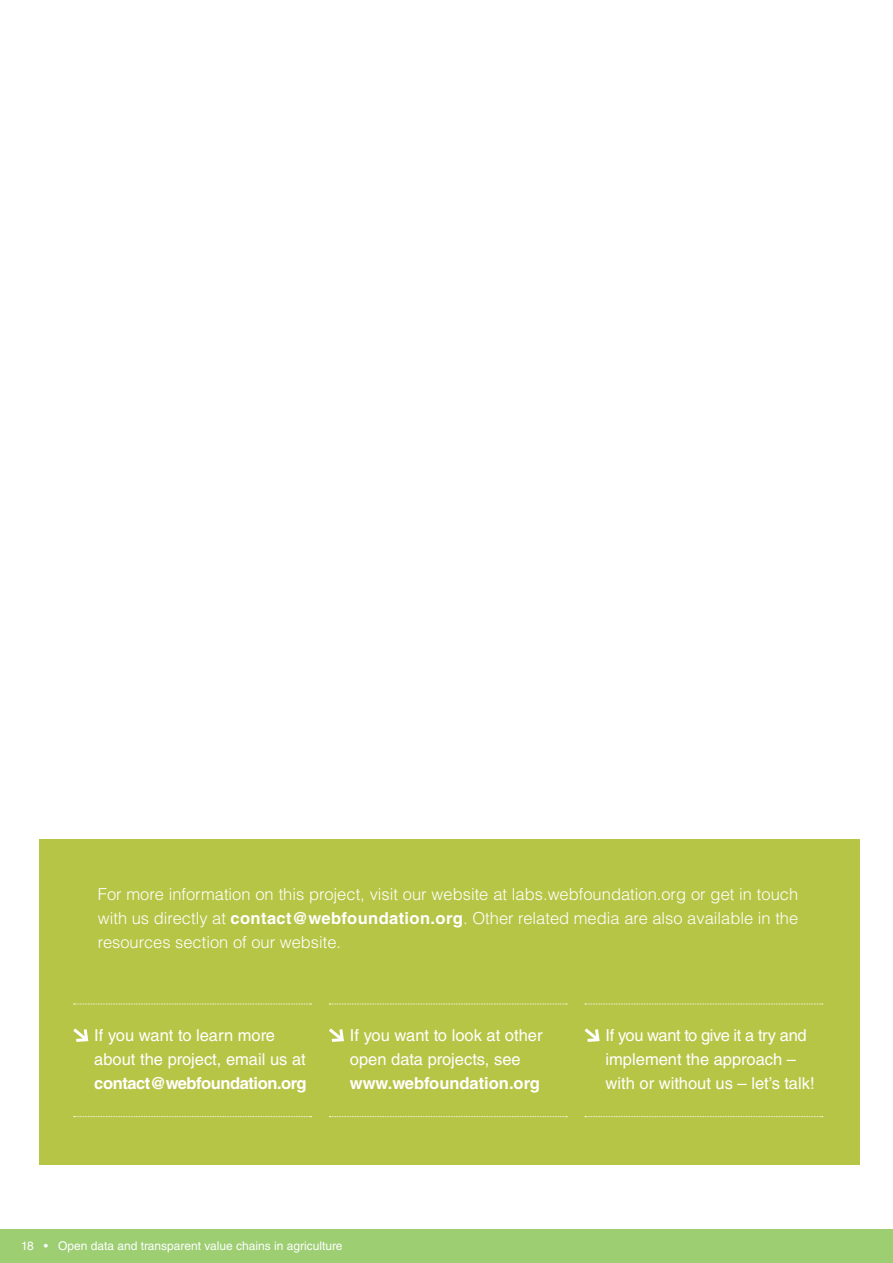
<style>
.page{position:relative;width:893px;height:1263px;background:#fff}
.page>*{position:absolute;margin:0;border:0;box-sizing:border-box;transform-origin:0 0}
.t1{font:300 16.5px/24px "Helvetica LT Std";color:#fff;text-align:justify}
.t2{font:16.5px/24px "Helvetica LT Std";color:#fff}
.t3{font:700 16.5px "Helvetica LT Std";letter-spacing:-.025em;color:#fff}
.t4{font:700 16.5px "Helvetica LT Std";color:#fff}
.t5{font:12px "Helvetica LT Std";color:#fff}
.s1{font-weight:700}
</style>
<div class="page">
<div style="left:0;top:1229px;width:893px;height:34px;background:#9dce72"></div>
<div style="left:39px;top:838px;width:821px;height:326px;background:#b7c546"></div>
<svg style="left:74px;top:1004px;width:238px;height:1px"></svg>
<svg style="left:329px;top:1004px;width:238px;height:1px"></svg>
<svg style="left:585px;top:1004px;width:238px;height:1px"></svg>
<svg style="left:74px;top:1116px;width:238px;height:1px"></svg>
<svg style="left:329px;top:1116px;width:238px;height:1px"></svg>
<svg style="left:585px;top:1116px;width:238px;height:1px"></svg>
<svg style="left:73px;top:1028px;width:16px;height:14px"></svg>
<svg style="left:329px;top:1028px;width:15px;height:14px"></svg>
<svg style="left:584px;top:1028px;width:16px;height:14px"></svg>
<p class="t1" style="left:98px;top:882px;width:702px">For more information on this project, visit our website at labs.webfoundation.org or get in touch with us directly at <span class="s1">contact@webfoundation.org</span>. Other related media are also available in the resources section of our website.</p>
<p class="t2" style="left:94px;top:1023px;width:213px">If you want to learn more about the project, email us at</p>
<p class="t3" style="left:94px;top:1073px;width:214px">contact@webfoundation.org</p>
<p class="t2" style="left:350px;top:1023px;width:194px">If you want to look at other open data projects, see</p>
<p class="t4" style="left:350px;top:1073px;width:192px">www.webfoundation.org</p>
<p class="t5" style="left:21px;top:1239px;width:323px">18 • Open data and transparent value chains in agriculture</p>
<p class="t2" style="left:606px;top:1023px;width:211px">If you want to give it a try and implement the approach – with or without us – let’s talk!</p>
</div>
